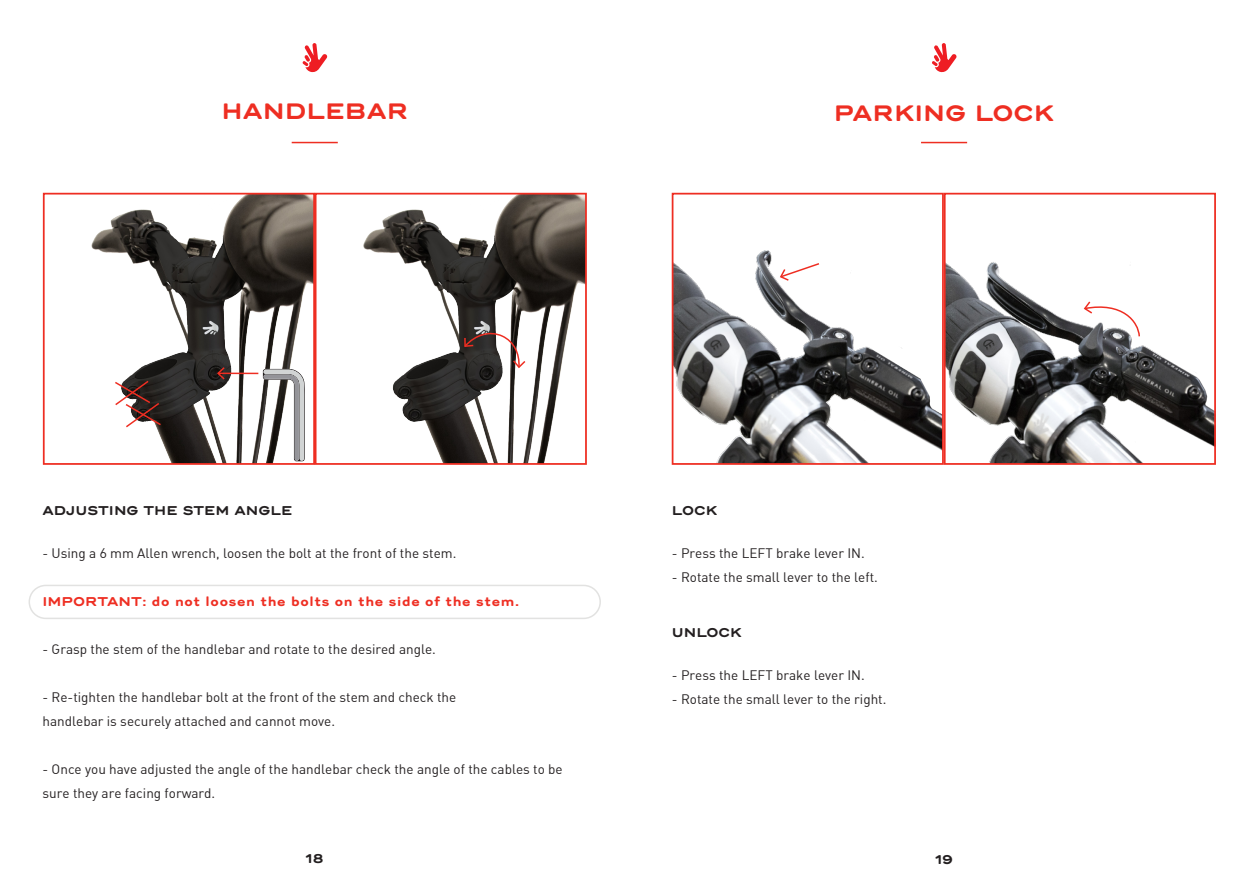
<style>
.page{position:relative;width:1259px;height:893px;background:#fff}
.page>*{position:absolute;margin:0;border:0;box-sizing:border-box;transform-origin:0 0}
.t1{font:700 21px "Trio Grotesk";color:#ee2e22}
.t2{font:13.5px/24px "DIN Alternate";color:#231f20}
.t3{font:700 12px "Trio Grotesk";color:#ee2e22}
.t4{font:700 12px "Trio Grotesk";color:#231f20}
</style>
<div class="page">
<div style="left:29px;top:585px;width:572px;height:34px;border:2px solid #e2e2e1;border-radius:16px"></div>
<img style="left:674px;top:250px;width:539px;height:212px">
<div style="left:671px;top:193px;width:273px;height:272px;border:2px solid #ee2e22"></div>
<div style="left:944px;top:193px;width:272px;height:272px;border:2px solid #ee2e22"></div>
<svg style="left:779px;top:262px;width:42px;height:20px"></svg>
<svg style="left:1082px;top:300px;width:59px;height:38px"></svg>
<img style="left:91px;top:196px;width:221px;height:266px">
<div style="left:43px;top:193px;width:272px;height:272px;border:2px solid #ee2e22"></div>
<img style="left:363px;top:196px;width:221px;height:266px">
<div style="left:315px;top:193px;width:272px;height:272px;border:2px solid #ee2e22"></div>
<hr style="left:218px;top:373px;width:40px;height:1px;background:#ee2e22">
<svg style="left:216px;top:366px;width:10px;height:15px"></svg>
<svg style="left:263px;top:369px;width:42px;height:92px"></svg>
<svg style="left:463px;top:328px;width:64px;height:41px"></svg>
<svg style="left:113px;top:379px;width:49px;height:50px"></svg>
<hr style="left:292px;top:142px;width:46px;height:1px;background:#ee2e22">
<hr style="left:921px;top:142px;width:46px;height:1px;background:#ee2e22">
<svg style="left:303px;top:43px;width:24px;height:29px"></svg>
<svg style="left:932px;top:43px;width:24px;height:29px"></svg>
<p class="t1" style="left:221px;top:97px;width:188px">HANDLEBAR</p>
<p class="t1" style="left:834px;top:98px;width:222px">PARKING LOCK</p>
<p class="t4" style="left:43px;top:502px;width:251px">ADJUSTING THE STEM ANGLE</p>
<p class="t4" style="left:672px;top:502px;width:47px">LOCK</p>
<p class="t2" style="left:43px;top:541px;width:415px">- Using a 6 mm Allen wrench, loosen the bolt at the front of the stem.</p>
<p class="t3" style="left:43px;top:593px;width:478px">IMPORTANT: do not loosen the bolts on the side of the stem.</p>
<p class="t2" style="left:43px;top:637px;width:395px">- Grasp the stem of the handlebar and rotate to the desired angle.</p>
<p class="t2" style="left:43px;top:685px;width:415px">- Re-tighten the handlebar bolt at the front of the stem and check the</p>
<p class="t2" style="left:43px;top:709px;width:294px">handlebar is securely attached and cannot move.</p>
<p class="t2" style="left:43px;top:757px;width:522px">- Once you have adjusted the angle of the handlebar check the angle of the cables to be sure they are facing forward.</p>
<p class="t2" style="left:672px;top:541px;width:194px">- Press the LEFT brake lever IN.</p>
<p class="t2" style="left:672px;top:565px;width:207px">- Rotate the small lever to the left.</p>
<p class="t4" style="left:672px;top:624px;width:71px">UNLOCK</p>
<p class="t2" style="left:672px;top:663px;width:194px">- Press the LEFT brake lever IN.</p>
<p class="t2" style="left:672px;top:687px;width:216px">- Rotate the small lever to the right.</p>
<p class="t4" style="left:306px;top:850px;width:19px">18</p>
<p class="t4" style="left:935px;top:852px;width:19px">19</p>
</div>
